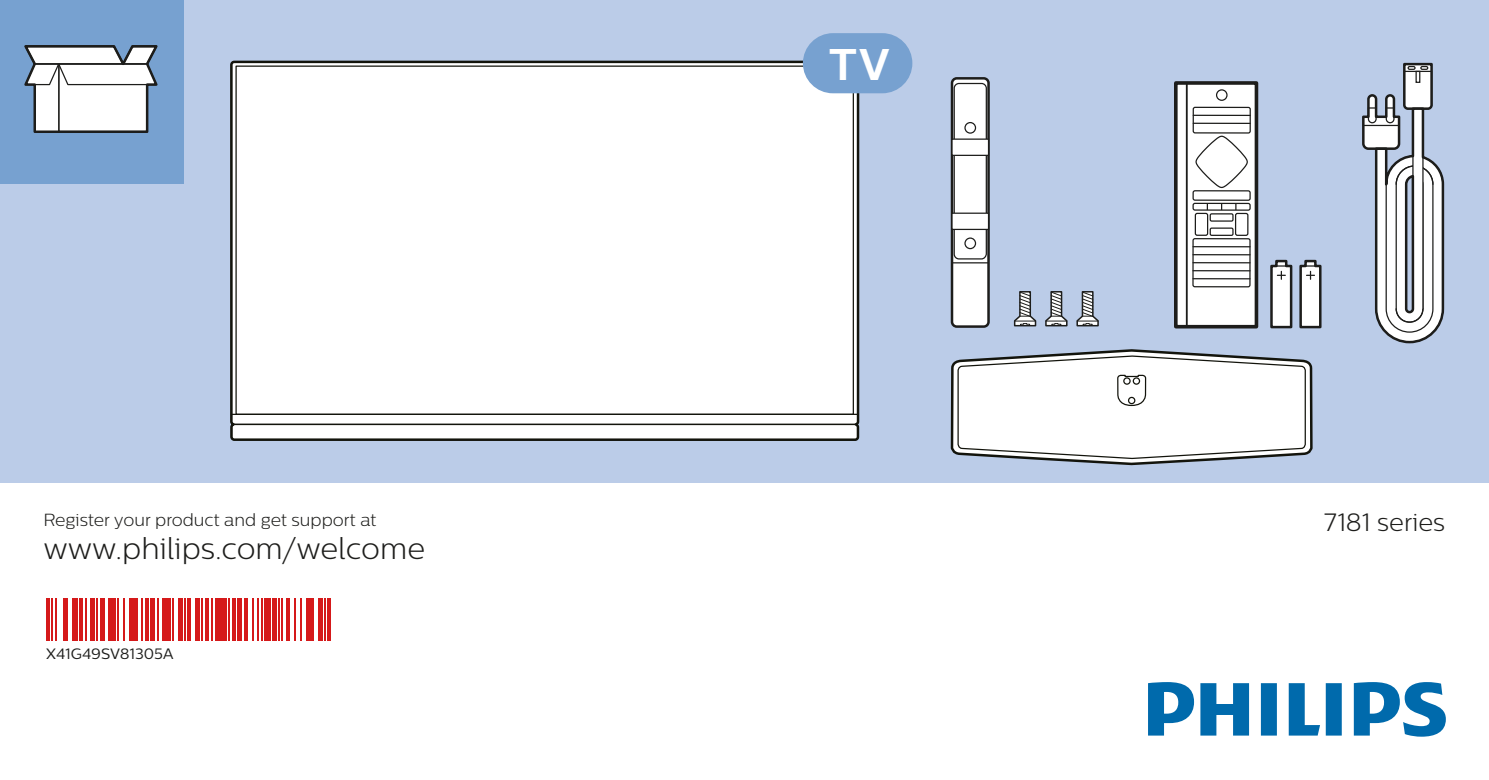
<style>
.page{position:relative;width:1489px;height:780px;background:#fff}
.page>*{position:absolute;margin:0;border:0;box-sizing:border-box;transform-origin:0 0}
.t1{font:700 44.25px "Centrale Sans";color:#fff}
.t2{font:300 30px "Centrale Sans";color:#1d1d1b}
.t3{font:300 25px "Centrale Sans";color:#1d1d1b}
.t4{font:300 17.5px "Centrale Sans";color:#1d1d1b}
.t5{font:15px "Centrale Sans";color:#1d1d1b}
</style>
<div class="page">
<svg style="left:1313px;top:682px;width:132px;height:54px"></svg>
<div style="left:0;top:0;width:1488px;height:482px;background:#bbcce8"></div>
<div style="left:0;top:0;width:184px;height:184px;background:#77a1d0"></div>
<hr style="left:46px;top:598px;width:3px;height:42px;background:#d5191a">
<hr style="left:51px;top:598px;width:1px;height:42px;background:#d5191a">
<hr style="left:55px;top:598px;width:2px;height:42px;background:#d5191a">
<hr style="left:63px;top:598px;width:4px;height:42px;background:#d5191a">
<hr style="left:72px;top:598px;width:1px;height:42px;background:#d5191a">
<hr style="left:75px;top:598px;width:3px;height:42px;background:#d5191a">
<hr style="left:79px;top:598px;width:3px;height:42px;background:#d5191a">
<hr style="left:85px;top:598px;width:2px;height:42px;background:#d5191a">
<hr style="left:90px;top:598px;width:4px;height:42px;background:#d5191a">
<hr style="left:96px;top:598px;width:1px;height:42px;background:#d5191a">
<div style="left:100px;top:598px;width:5px;height:42px;background:#d5191a"></div>
<hr style="left:108px;top:598px;width:3px;height:42px;background:#d5191a">
<hr style="left:112px;top:598px;width:3px;height:42px;background:#d5191a">
<hr style="left:117px;top:598px;width:1px;height:42px;background:#d5191a">
<hr style="left:123px;top:598px;width:1px;height:42px;background:#d5191a">
<hr style="left:129px;top:598px;width:3px;height:42px;background:#d5191a">
<div style="left:133px;top:598px;width:5px;height:42px;background:#d5191a"></div>
<hr style="left:141px;top:598px;width:2px;height:42px;background:#d5191a">
<hr style="left:146px;top:598px;width:3px;height:42px;background:#d5191a">
<div style="left:150px;top:598px;width:5px;height:42px;background:#d5191a"></div>
<hr style="left:158px;top:598px;width:1px;height:42px;background:#d5191a">
<hr style="left:162px;top:598px;width:3px;height:42px;background:#d5191a">
<hr style="left:167px;top:598px;width:4px;height:42px;background:#d5191a">
<hr style="left:173px;top:598px;width:1px;height:42px;background:#d5191a">
<hr style="left:179px;top:598px;width:4px;height:42px;background:#d5191a">
<hr style="left:185px;top:598px;width:1px;height:42px;background:#d5191a">
<hr style="left:188px;top:598px;width:3px;height:42px;background:#d5191a">
<div style="left:195px;top:598px;width:5px;height:42px;background:#d5191a"></div>
<hr style="left:201px;top:598px;width:2px;height:42px;background:#d5191a">
<hr style="left:206px;top:598px;width:3px;height:42px;background:#d5191a">
<hr style="left:212px;top:598px;width:1px;height:42px;background:#d5191a">
<hr style="left:215px;top:598px;width:4px;height:42px;background:#d5191a">
<div style="left:221px;top:598px;width:6px;height:42px;background:#d5191a"></div>
<hr style="left:228px;top:598px;width:2px;height:42px;background:#d5191a">
<hr style="left:233px;top:598px;width:3px;height:42px;background:#d5191a">
<div style="left:237px;top:598px;width:5px;height:42px;background:#d5191a"></div>
<hr style="left:245px;top:598px;width:3px;height:42px;background:#d5191a">
<hr style="left:252px;top:598px;width:2px;height:42px;background:#d5191a">
<hr style="left:257px;top:598px;width:1px;height:42px;background:#d5191a">
<hr style="left:261px;top:598px;width:2px;height:42px;background:#d5191a">
<div style="left:264px;top:598px;width:6px;height:42px;background:#d5191a"></div>
<hr style="left:272px;top:598px;width:4px;height:42px;background:#d5191a">
<hr style="left:278px;top:598px;width:1px;height:42px;background:#d5191a">
<hr style="left:281px;top:598px;width:1px;height:42px;background:#d5191a">
<hr style="left:287px;top:598px;width:3px;height:42px;background:#d5191a">
<hr style="left:294px;top:598px;width:2px;height:42px;background:#d5191a">
<hr style="left:300px;top:598px;width:2px;height:42px;background:#d5191a">
<hr style="left:306px;top:598px;width:3px;height:42px;background:#d5191a">
<hr style="left:311px;top:598px;width:3px;height:42px;background:#d5191a">
<div style="left:318px;top:598px;width:5px;height:42px;background:#d5191a"></div>
<hr style="left:324px;top:598px;width:2px;height:42px;background:#d5191a">
<hr style="left:327px;top:598px;width:3px;height:42px;background:#d5191a">
<svg style="left:24px;top:45px;width:134px;height:88px;background:#ced3d9"></svg>
<svg style="left:1362px;top:62px;width:83px;height:282px"></svg>
<svg style="left:1313px;top:259px;width:9px;height:70px"></svg>
<div style="left:230px;top:60px;width:630px;height:381px;background:#fff"></div>
<div style="left:231px;top:423px;width:627px;height:17px;border:1px solid #13140c;border-radius:3px"></div>
<hr style="left:231px;top:413px;width:627px;height:2px;background:#13140c">
<div style="left:802px;top:33px;width:110px;height:60px;background:#77a1d0;border-radius:30px"></div>
<svg style="left:948px;top:77px;width:365px;height:659px"></svg>
<svg style="left:951px;top:350px;width:360px;height:114px;background:#e5e7e9"></svg>
<div style="left:1123px;top:377px;width:7px;height:8px;border:1px solid #13140c;border-radius:50%"></div>
<div style="left:1132px;top:377px;width:8px;height:8px;border:1px solid #13140c;border-radius:50%"></div>
<div style="left:1127px;top:397px;width:8px;height:7px;border:1px solid #13140c;border-radius:50%"></div>
<h1 class="t1" style="left:829px;top:37px;width:62px">TV</h1>
<p class="t4" style="left:43px;top:509px;width:334px">Register your product and get support at</p>
<h3 class="t3" style="left:1324px;top:508px;width:122px">7181 series</h3>
<h2 class="t2" style="left:43px;top:532px;width:383px">www.philips.com/welcome</h2>
<p class="t5" style="left:46px;top:644px;width:129px">X41G49SV81305A</p>
</div>
